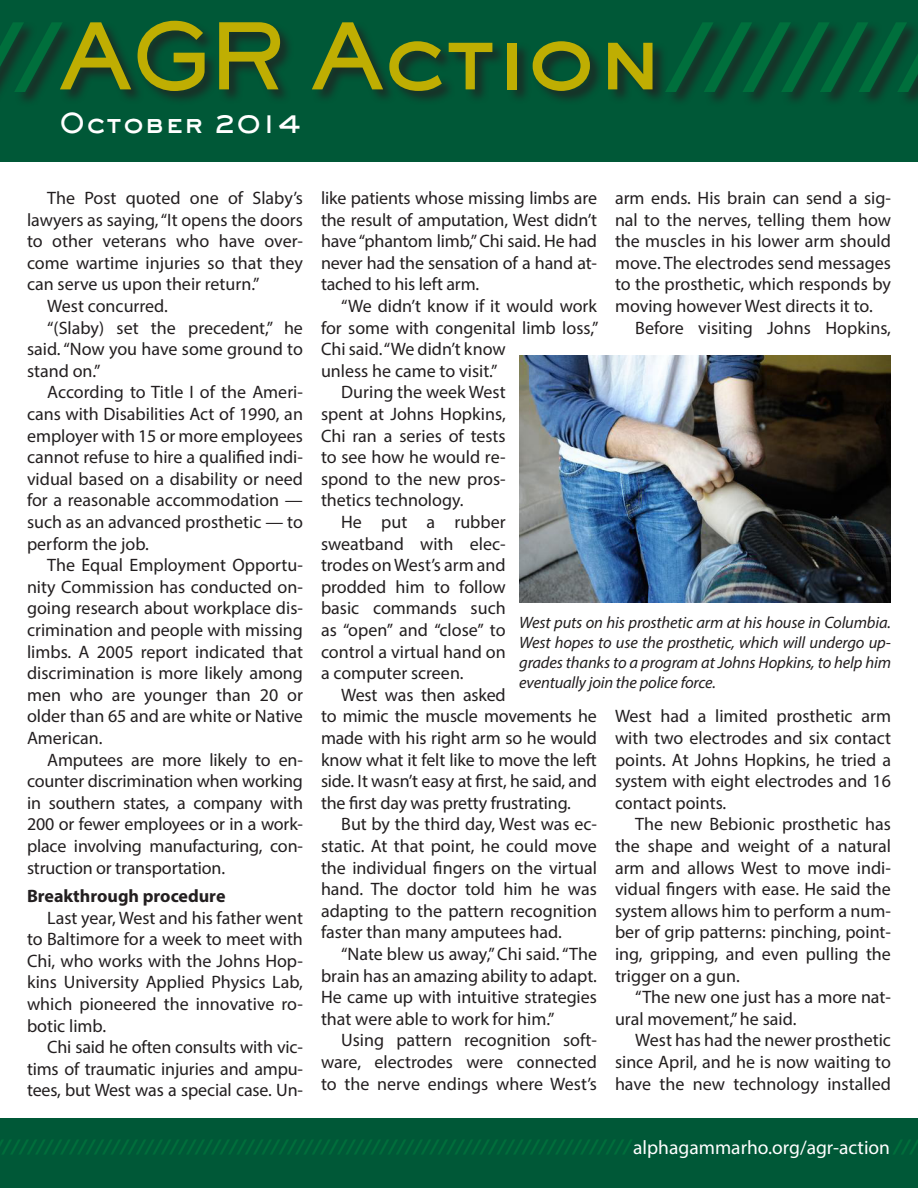
<style>
.page{position:relative;width:918px;height:1188px;background:#fff}
.page>*{position:absolute;margin:0;border:0;box-sizing:border-box;transform-origin:0 0}
.t1{font:800 90px "Sackers Gothic Std";letter-spacing:-.05em;color:#bfae02}
.t2{font:800 27px "Sackers Gothic Std";color:#fff}
.t3{font:800 19.5px "Sackers Gothic Std";color:#006f3c}
.t4{font:18px/21.6px "Myriad Pro";color:#231f20;text-align:justify}
.t5{font:700 18px "Myriad Pro";color:#231f20}
.t6{font:italic 16.5px/19.8px "Myriad Pro";letter-spacing:-.01em;color:#231f20;text-align:justify}
.s1{color:#006f3c}
.s2{font-family:"Myriad Pro";font-weight:400;color:#fff}
</style>
<div class="page">
<div style="left:0;top:1118px;width:918px;height:70px;background:#005837"></div>
<div style="left:0;top:0;width:918px;height:162px;background:#005837"></div>
<div style="left:0;top:20px;width:918px;height:87px;background:#231f20;opacity:.75"></div>
<img style="left:519px;top:355px;width:372px;height:247px">
<p class="t1" style="left:11px;top:-4px;width:903px"><span class="s1">/</span>AGR Action<span class="s1">//////</span></p>
<p class="t2" style="left:59px;top:105px;width:244px">October 2014</p>
<p class="t4" style="left:27px;top:187px;width:278px;text-indent:20px">The Post quoted one of Slaby’s lawyers as saying, “It opens the doors to other veterans who have over&shy;come wartime injuries so that they can serve us upon their return.”</p>
<p class="t4" style="left:47px;top:295px;width:122px">West concurred.</p>
<p class="t4" style="left:27px;top:316px;width:278px;text-indent:20px">“(Slaby) set the precedent,” he said. “Now you have some ground to stand on.”</p>
<p class="t4" style="left:27px;top:381px;width:278px;text-indent:20px">According to Title I of the Ameri&shy;cans with Disabilities Act of 1990, an employer with 15 or more employees cannot refuse to hire a qualified indi&shy;vidual based on a disability or need for a reasonable accommodation — such as an advanced prosthetic — to perform the job.</p>
<p class="t4" style="left:27px;top:554px;width:278px;text-indent:20px">The Equal Employment Opportu&shy;nity Commission has conducted on&shy;going research about workplace dis&shy;crimination and people with missing limbs. A 2005 report indicated that discrimination is more likely among men who are younger than 20 or older than 65 and are white or Native American.</p>
<p class="t4" style="left:27px;top:748px;width:278px;text-indent:20px">Amputees are more likely to en&shy;counter discrimination when working in southern states, a company with 200 or fewer employees or in a work&shy;place involving manufacturing, con&shy;struction or transportation.</p>
<p class="t5" style="left:27px;top:884px;width:200px">Breakthrough procedure</p>
<p class="t4" style="left:27px;top:906px;width:278px;text-indent:20px">Last year, West and his father went to Baltimore for a week to meet with Chi, who works with the Johns Hop&shy;kins University Applied Physics Lab, which pioneered the innovative ro&shy;botic limb.</p>
<p class="t4" style="left:27px;top:1036px;width:278px;text-indent:20px">Chi said he often consults with vic&shy;tims of traumatic injuries and ampu&shy;tees, but West was a special case. Un-</p>
<p class="t4" style="left:321px;top:187px;width:278px">like patients whose missing limbs are the result of amputation, West didn’t have “phantom limb,” Chi said. He had never had the sensation of a hand at&shy;tached to his left arm.</p>
<p class="t4" style="left:321px;top:295px;width:279px;text-align:left;text-indent:20px">“We didn’t know if it would work for some with congenital limb loss,”<br>Chi said. “We didn’t know<br>unless he came to visit.”</p>
<p class="t4" style="left:321px;top:381px;width:186px;text-indent:20px">During the week West spent at Johns Hopkins, Chi ran a series of tests to see how he would re&shy;spond to the new pros&shy;thetics technology.</p>
<p class="t4" style="left:321px;top:511px;width:186px;text-indent:20px">He put a rubber sweatband with elec&shy;trodes on West’s arm and prodded him to follow basic commands such as “open” and “close” to control a virtual hand on a computer screen.</p>
<p class="t4" style="left:321px;top:684px;width:278px;text-align:left;text-indent:20px">West was then asked<br>to mimic the muscle movements he made with his right arm so he would know what it felt like to move the left side. It wasn’t easy at first, he said, and the first day was pretty frustrating.</p>
<p class="t4" style="left:321px;top:813px;width:278px;text-indent:20px">But by the third day, West was ec&shy;static. At that point, he could move the individual fingers on the virtual hand. The doctor told him he was adapting to the pattern recognition faster than many amputees had.</p>
<p class="t4" style="left:321px;top:943px;width:278px;text-indent:20px">“Nate blew us away,” Chi said. “The brain has an amazing ability to adapt.<br>He came up with intuitive strategies that were able to work for him.”</p>
<p class="t4" style="left:321px;top:1029px;width:278px;text-indent:20px">Using pattern recognition soft&shy;ware, electrodes were connected to the nerve endings where West’s</p>
<p class="t4" style="left:615px;top:187px;width:278px">arm ends. His brain can send a sig&shy;nal to the nerves, telling them how the muscles in his lower arm should move. The electrodes send messages to the prosthetic, which responds by moving however West directs it to.</p>
<p class="t4" style="left:635px;top:316px;width:257px">Before visiting Johns Hopkins,</p>
<p class="t6" style="left:519px;top:612px;width:373px">West puts on his prosthetic arm at his house in Columbia.<br>West hopes to use the prosthetic, which will undergo up&shy;grades thanks to a program at Johns Hopkins, to help him eventually join the police force.</p>
<p class="t4" style="left:615px;top:705px;width:278px">West had a limited prosthetic arm with two electrodes and six contact points. At Johns Hopkins, he tried a system with eight electrodes and 16 contact points.</p>
<p class="t4" style="left:615px;top:813px;width:278px;text-indent:20px">The new Bebionic prosthetic has the shape and weight of a natural arm and allows West to move indi&shy;vidual fingers with ease. He said the system allows him to perform a num&shy;ber of grip patterns: pinching, point&shy;ing, gripping, and even pulling the trigger on a gun.</p>
<p class="t4" style="left:615px;top:986px;width:278px;text-indent:20px">“The new one just has a more nat&shy;ural movement,” he said.</p>
<p class="t4" style="left:615px;top:1029px;width:278px;text-indent:20px">West has had the newer prosthetic since April, and he is now waiting to have the new technology installed</p>
<p class="t3" style="left:1px;top:1134px;width:921px">/////////////////////////////////////////////////////////////////////////// <span class="s2">a l p h a g a m m a r h o . o r g / a g r - a c t i o n</span> ///</p>
</div>
